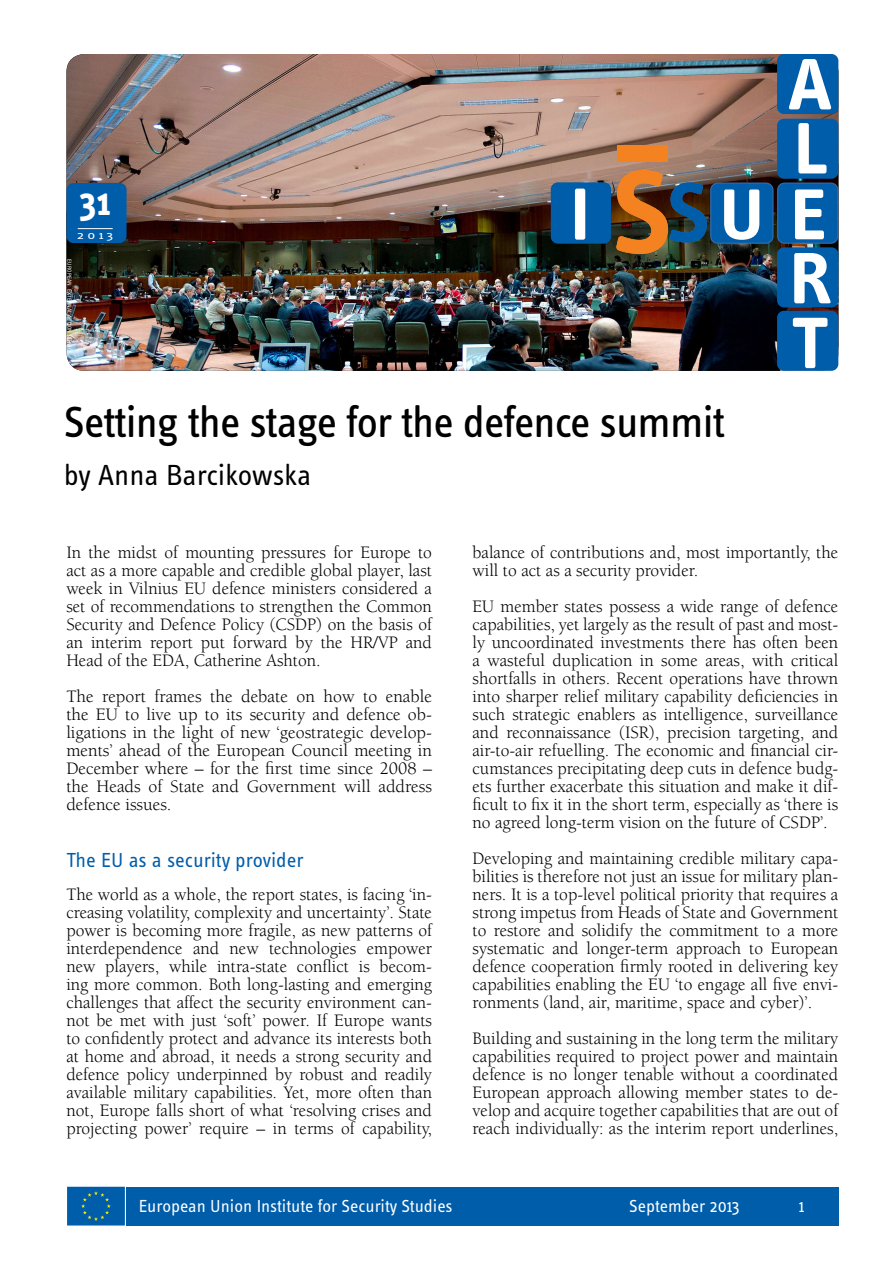
<style>
.page{position:relative;width:893px;height:1263px;background:#fff}
.page>*{position:absolute;margin:0;border:0;box-sizing:border-box;transform-origin:0 0}
.t1{font:45px "Info OT Text";letter-spacing:-.02em;color:#000}
.t2{font:700 39px "Info OT Text";color:#fff}
.t3{font:30px "Info OT Text";letter-spacing:-.01em;color:#000}
.t4{font:21px "Info OT Text";color:#005daa}
.t5{font:18px/18px "Berkeley Std";color:#000;text-align:justify}
.t6{font:18px "Info OT Text";color:#fff}
.t7{font:10.8px "Info OT Text";color:#fff;scale:1.44 1}
.t8{font:6px "Info OT Text";letter-spacing:.01em;color:#fefef9}
</style>
<div class="page">
<img style="left:66px;top:54px;width:772px;height:317px">
<div style="left:711px;top:183px;width:62px;height:60px;background:#005daa;border-radius:7px"></div>
<div style="left:710px;top:183px;width:63px;height:61px;border:1px solid #356aa9;border-radius:7px"></div>
<div style="left:778px;top:183px;width:60px;height:60px;background:#005daa;border-radius:7px"></div>
<div style="left:777px;top:183px;width:61px;height:61px;border:1px solid #356aa9;border-radius:7px"></div>
<svg style="left:724px;top:189px;width:35px;height:51px"></svg>
<svg style="left:795px;top:189px;width:29px;height:50px"></svg>
<div style="left:777px;top:311px;width:61px;height:60px;background:#005daa;border-radius:7px"></div>
<div style="left:777px;top:247px;width:61px;height:60px;background:#005daa;border-radius:7px"></div>
<div style="left:777px;top:119px;width:61px;height:60px;background:#005daa;border-radius:7px"></div>
<div style="left:777px;top:54px;width:61px;height:60px;background:#005daa;border-radius:7px"></div>
<img style="left:616px;top:170px;width:91px;height:84px">
<svg style="left:789px;top:59px;width:42px;height:50px"></svg>
<svg style="left:798px;top:123px;width:28px;height:50px"></svg>
<svg style="left:794px;top:253px;width:37px;height:50px"></svg>
<svg style="left:793px;top:318px;width:34px;height:50px"></svg>
<div style="left:551px;top:183px;width:60px;height:60px;background:#005daa;border-radius:7px"></div>
<div style="left:575px;top:189px;width:10px;height:51px;background:#fff;border-radius:2px"></div>
<div style="left:617px;top:145px;width:50px;height:17px;background:#f58220"></div>
<div style="left:66px;top:183px;width:61px;height:60px;background:#005daa;border-radius:7px"></div>
<hr style="left:78px;top:228px;width:35px;height:1px;background:#fff">
<div style="left:127px;top:1187px;width:712px;height:38px;background:#005daa"></div>
<div style="left:67px;top:1187px;width:58px;height:38px;background:#005daa;border:2px solid #005daa"></div>
<svg style="left:81px;top:1191px;width:30px;height:30px"></svg>
<h2 class="t2" style="left:79px;top:178px;width:34px">31</h2>
<p class="t7" style="left:77px;top:229px;width:27px">2013</p>
<p class="t8" style="left:73px;top:259px;width:96px;rotate:90deg">eUROPEAN EXTERNAL ACTION SERVICE</p>
<h1 class="t1" style="left:64px;top:394px;width:662px">Setting the stage for the defence summit</h1>
<h3 class="t3" style="left:64px;top:457px;width:249px">by Anna Barcikowska</h3>
<p class="t5" style="left:66px;top:544px;width:367px">In the midst of mounting pressures for Europe to act as a more capable and credible global player, last week in Vilnius EU defence ministers considered a set of recommendations to strengthen the Common Security and Defence Policy (CSDP) on the basis of an interim report put forward by the HR/VP and Head of the EDA, Catherine Ashton.</p>
<p class="t5" style="left:66px;top:688px;width:367px">The report frames the debate on how to enable the EU to live up to its security and defence ob&shy;ligations in the light of new ‘geostrategic develop&shy;ments’ ahead of the European Council meeting in December where – for the first time since 2008 – the Heads of State and Government will address defence issues.</p>
<p class="t4" style="left:66px;top:847px;width:239px">The EU as a security provider</p>
<p class="t5" style="left:66px;top:886px;width:367px">The world as a whole, the report states, is facing ‘in&shy;creasing volatility, complexity and uncertainty’. State power is becoming more fragile, as new patterns of interdependence and new technologies empower new players, while intra-state conflict is becom&shy;ing more common. Both long-lasting and emerging challenges that affect the security environment can&shy;not be met with just ‘soft’ power. If Europe wants to confidently protect and advance its interests both at home and abroad, it needs a strong security and defence policy underpinned by robust and readily available military capabilities. Yet, more often than not, Europe falls short of what ‘resolving crises and projecting power’ require – in terms of capability,</p>
<p class="t5" style="left:473px;top:544px;width:367px">balance of contributions and, most importantly, the will to act as a security provider.</p>
<p class="t5" style="left:473px;top:598px;width:367px">EU member states possess a wide range of defence capabilities, yet largely as the result of past and most&shy;ly uncoordinated investments there has often been a wasteful duplication in some areas, with critical shortfalls in others. Recent operations have thrown into sharper relief military capability deficiencies in such strategic enablers as intelligence, surveillance and reconnaissance (ISR), precision targeting, and air-to-air refuelling. The economic and financial cir&shy;cumstances precipitating deep cuts in defence budg&shy;ets further exacerbate this situation and make it dif&shy;ficult to fix it in the short term, especially as ‘there is no agreed long-term vision on the future of CSDP’.</p>
<p class="t5" style="left:473px;top:850px;width:367px">Developing and maintaining credible military capa&shy;bilities is therefore not just an issue for military plan&shy;ners. It is a top-level political priority that requires a strong impetus from Heads of State and Government to restore and solidify the commitment to a more systematic and longer-term approach to European defence cooperation firmly rooted in delivering key capabilities enabling the EU ‘to engage all five envi&shy;ronments (land, air, maritime, space and cyber)’.</p>
<p class="t5" style="left:473px;top:1030px;width:367px">Building and sustaining in the long term the military capabilities required to project power and maintain defence is no longer tenable without a coordinated European approach allowing member states to de&shy;velop and acquire together capabilities that are out of reach individually: as the interim report underlines,</p>
<p class="t6" style="left:139px;top:1194px;width:315px">European Union Institute for Security Studies</p>
<p class="t6" style="left:629px;top:1194px;width:112px">September 2013</p>
<p class="t6" style="left:799px;top:1195px;width:7px">1</p>
</div>
